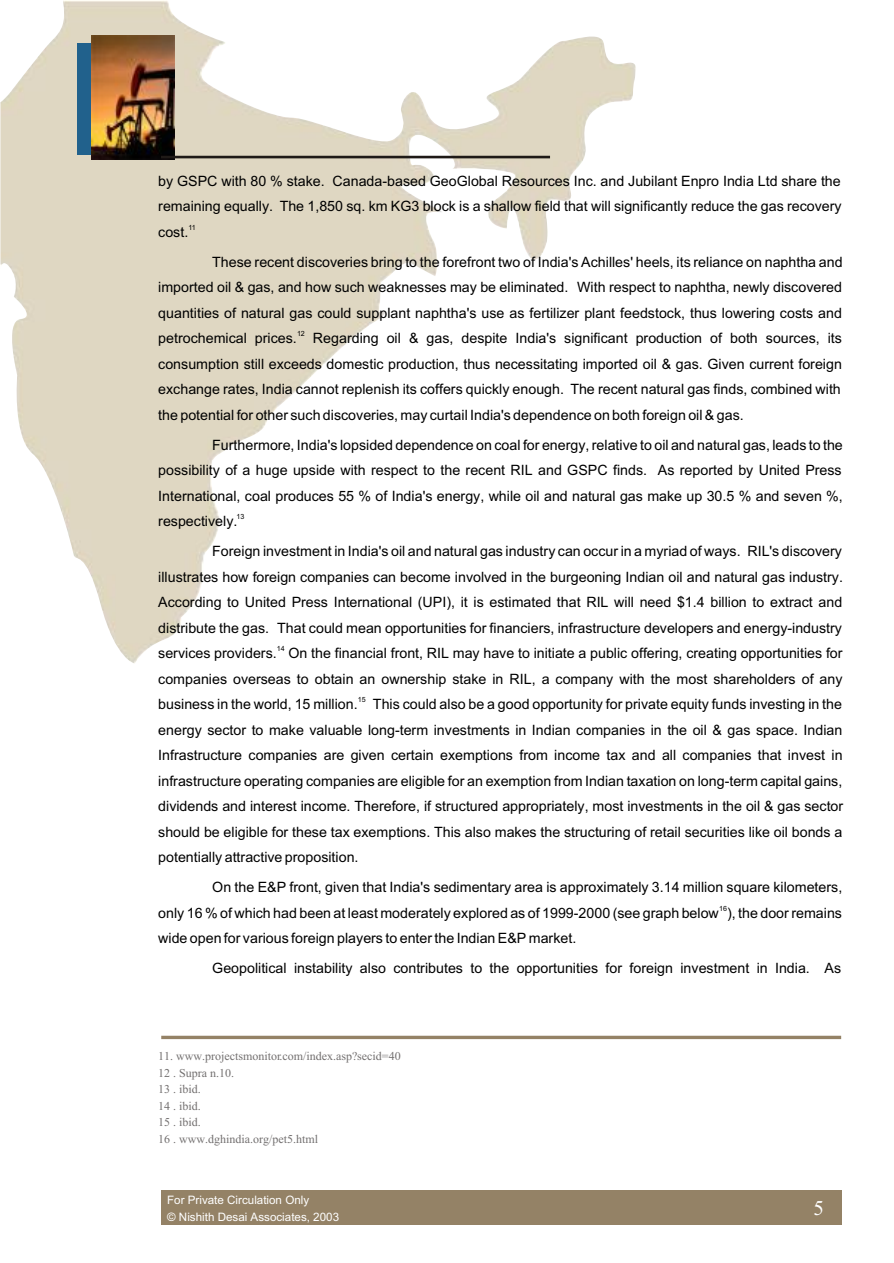
<style>
.page{position:relative;width:894px;height:1263px;background:#fff}
.page>*{position:absolute;margin:0;border:0;box-sizing:border-box;transform-origin:0 0}
.t1{font:21px "Times New Roman";color:#fff}
.t2{font:14.25px/25.5px "Helvetica";color:#000;text-align:justify}
.t3{font:12px/16.5px "Times New Roman";color:#737070}
.t4{font:11.7px/16.8px "Arial";color:#fff}
.t5{font:7.2px "Helvetica";color:#000}
</style>
<div class="page">
<img style="left:0;top:0;width:636px;height:663px">
<div style="left:77px;top:43px;width:83px;height:111px;background:#21618c"></div>
<hr style="left:161px;top:1036px;width:680px;height:3px;background:#948266">
<div style="left:161px;top:1191px;width:680px;height:34px;background:#948266"></div>
<img style="left:91px;top:35px;width:83px;height:124px">
<hr style="left:161px;top:156px;width:389px;height:2px;background:#1f1a17">
<p class="t2" style="left:158px;top:169px;width:685px">by GSPC with 80 % stake. Canada-based GeoGlobal Resources Inc. and Jubilant Enpro India Ltd share the remaining equally. The 1,850 sq. km KG3 block is a shallow field that will significantly reduce the gas recovery</p>
<p class="t5" style="left:188px;top:225px;width:9px">11</p>
<p class="t2" style="left:158px;top:220px;width:32px">cost.</p>
<p class="t2" style="left:158px;top:250px;width:686px;text-indent:54px">These recent discoveries bring to the forefront two of India's Achilles' heels, its reliance on naphtha and imported oil &amp; gas, and how such weaknesses may be eliminated. With respect to naphtha, newly discovered quantities of natural gas could supplant naphtha's use as fertilizer plant feedstock, thus lowering costs and</p>
<p class="t5" style="left:297px;top:331px;width:9px">12</p>
<p class="t2" style="left:158px;top:327px;width:685px">petrochemical prices. Regarding oil &amp; gas, despite India's significant production of both sources, its consumption still exceeds domestic production, thus necessitating imported oil &amp; gas. Given current foreign exchange rates, India cannot replenish its coffers quickly enough. The recent natural gas finds, combined with the potential for other such discoveries, may curtail India's dependence on both foreign oil &amp; gas.</p>
<p class="t2" style="left:158px;top:433px;width:686px;text-indent:54px">Furthermore, India's lopsided dependence on coal for energy, relative to oil and natural gas, leads to the possibility of a huge upside with respect to the recent RIL and GSPC finds. As reported by United Press International, coal produces 55 % of India's energy, while oil and natural gas make up 30.5 % and seven %,</p>
<p class="t5" style="left:236px;top:514px;width:9px">13</p>
<p class="t2" style="left:212px;top:508px;width:631px;line-height:30px;text-indent:-54px">respectively.<br>Foreign investment in India's oil and natural gas industry can occur in a myriad of ways. RIL's discovery</p>
<p class="t2" style="left:158px;top:565px;width:686px">illustrates how foreign companies can become involved in the burgeoning Indian oil and natural gas industry.<br>According to United Press International (UPI), it is estimated that RIL will need $1.4 billion to extract and distribute the gas. That could mean opportunities for financiers, infrastructure developers and energy-industry</p>
<p class="t5" style="left:277px;top:646px;width:9px">14</p>
<p class="t2" style="left:158px;top:642px;width:686px">services providers. On the financial front, RIL may have to initiate a public offering, creating opportunities for companies overseas to obtain an ownership stake in RIL, a company with the most shareholders of any</p>
<p class="t5" style="left:358px;top:697px;width:9px">15</p>
<p class="t2" style="left:158px;top:693px;width:687px">business in the world, 15 million. This could also be a good opportunity for private equity funds investing in the energy sector to make valuable long-term investments in Indian companies in the oil &amp; gas space. Indian Infrastructure companies are given certain exemptions from income tax and all companies that invest in infrastructure operating companies are eligible for an exemption from Indian taxation on long-term capital gains, dividends and interest income. Therefore, if structured appropriately, most investments in the oil &amp; gas sector should be eligible for these tax exemptions. This also makes the structuring of retail securities like oil bonds a potentially attractive proposition.</p>
<p class="t2" style="left:212px;top:876px;width:632px">On the E&amp;P front, given that India's sedimentary area is approximately 3.14 million square kilometers,</p>
<p class="t5" style="left:719px;top:906px;width:9px">16</p>
<p class="t2" style="left:158px;top:901px;width:685px">only 16 % of which had been at least moderately explored as of 1999-2000 (see graph below ), the door remains wide open for various foreign players to enter the Indian E&amp;P market.</p>
<p class="t2" style="left:212px;top:957px;width:630px">Geopolitical instability also contributes to the opportunities for foreign investment in India. As</p>
<p class="t3" style="left:158px;top:1049px;width:244px">11. www.projectsmonitor.com/index.asp?secid=40<br>12 . Supra n.10.<br>13 . ibid.<br>14 . ibid.<br>15 . ibid.<br>16 . www.dghindia.org/pet5.html</p>
<p class="t4" style="left:167px;top:1193px;width:173px">For Private Circulation Only<br>© Nishith Desai Associates, 2003</p>
<h1 class="t1" style="left:814px;top:1200px;width:12px">5</h1>
</div>
